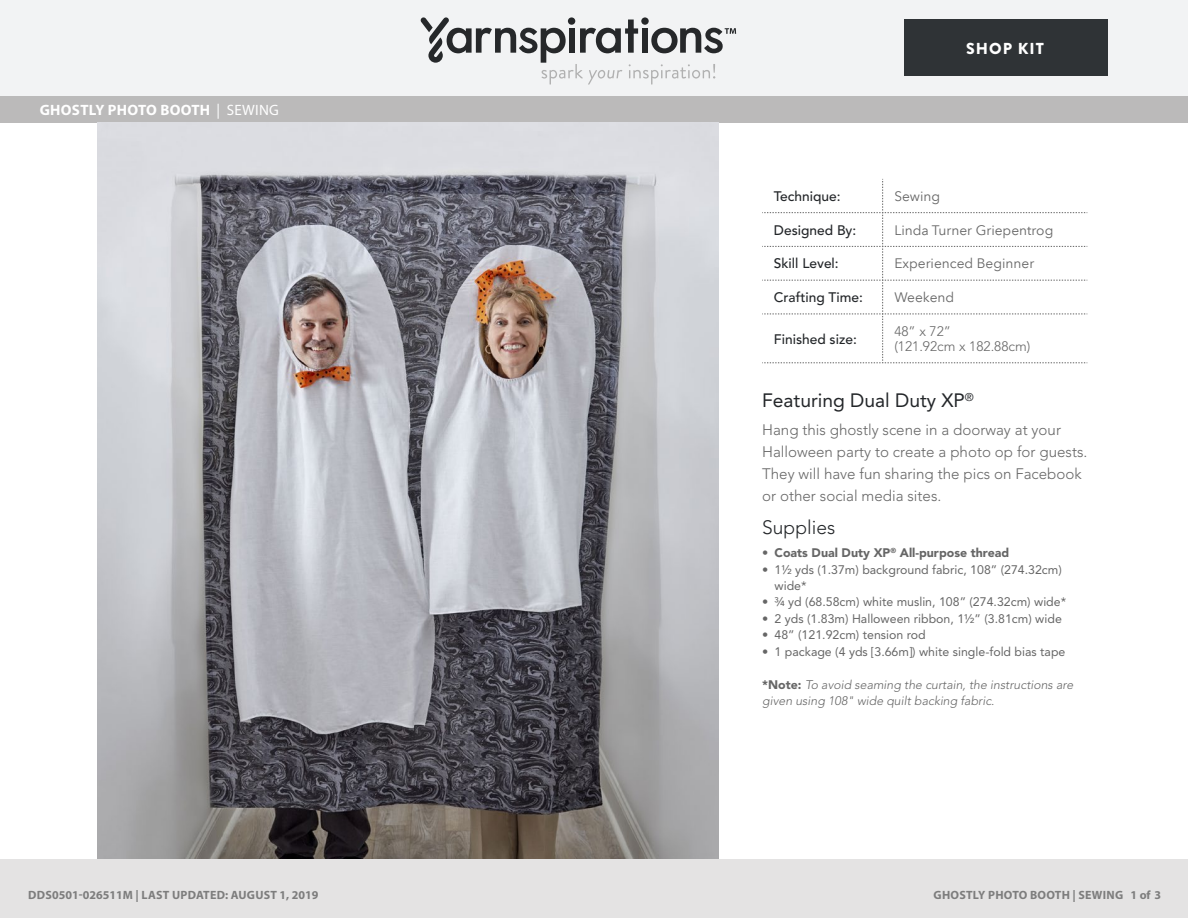
<style>
.page{position:relative;width:1188px;height:918px;background:#fff}
.page>*{position:absolute;margin:0;border:0;box-sizing:border-box;transform-origin:0 0}
.t1{font:19.2px "Avenir LT Std";color:#232629}
.t2{font:300 19.2px "Avenir LT Std";color:#232629}
.t3{font:900 15.9px "Brandon Grotesque";letter-spacing:.065em;color:#fff}
.t4{font:300 15.15px/22px "Avenir LT Std";color:#666}
.Head{font:700 15px "Myriad Pro";letter-spacing:.02em;color:#fff}
.t5{font:500 13.8px "Avenir LT Std";color:#232629}
.t6{font:13.8px "Avenir Next LT Pro";color:#666}
.t7{font:300 13.8px/15.1px "Avenir LT Std";color:#666}
.t8{font:12.3px/16.5px "Avenir LT Std";color:#666}
.t9{font:italic 300 12.3px/16.5px "Avenir LT Std";color:#666}
.t10{font:900 12.3px "Avenir LT Std";color:#666}
.t11{font:700 12px "Myriad Pro";letter-spacing:.02em;color:#7d7d7d}
.s1{font-weight:400}
.s2{font-weight:900}
.s3{font-weight:900;font-style:normal}
</style>
<div class="page">
<div style="left:0;top:0;width:1188px;height:98px;background:#f2f3f4"></div>
<svg style="left:421px;top:17px;width:315px;height:68px"></svg>
<div style="left:904px;top:19px;width:203px;height:57px;background:#2f3336"></div>
<div style="left:0;top:96px;width:1188px;height:27px;background:#bbbaba"></div>
<svg style="left:762px;top:179px;width:326px;height:185px"></svg>
<img style="left:98px;top:123px;width:620px;height:737px">
<div style="left:0;top:860px;width:1188px;height:58px;background:#e4e3e3"></div>
<p class="Head" style="left:40px;top:100px;width:241px">GHOSTLY PHOTO BOOTH <span class="s1">| SEWING</span></p>
<p class="t3" style="left:966px;top:37px;width:79px">SHOP KIT</p>
<p class="t5" style="left:774px;top:188px;width:68px">Technique:</p>
<p class="t6" style="left:894px;top:188px;width:47px">Sewing</p>
<p class="t5" style="left:774px;top:222px;width:84px">Designed By:</p>
<p class="t6" style="left:894px;top:222px;width:161px">Linda Turner Griepentrog</p>
<p class="t5" style="left:774px;top:256px;width:66px">Skill Level:</p>
<p class="t6" style="left:894px;top:255px;width:141px">Experienced Beginner</p>
<p class="t5" style="left:774px;top:289px;width:91px">Crafting Time:</p>
<p class="t6" style="left:894px;top:289px;width:61px">Weekend</p>
<p class="t5" style="left:774px;top:331px;width:84px">Finished size:</p>
<p class="t7" style="left:894px;top:324px;width:138px">48” x 72”<br>(121.92cm x 182.88cm)</p>
<p class="t1" style="left:762px;top:389px;width:213px">Featuring Dual Duty XP<sup>®</sup></p>
<p class="t4" style="left:762px;top:419px;width:327px">Hang this ghostly scene in a doorway at your Halloween party to create a photo op for guests.<br>They will have fun sharing the pics on Facebook or other social media sites.</p>
<p class="t2" style="left:762px;top:516px;width:75px">Supplies</p>
<p class="t10" style="left:762px;top:545px;width:249px">• Coats Dual Duty XP<sup>®</sup> All-purpose thread</p>
<p class="t8" style="left:775px;top:561px;width:289px;text-indent:-12px"><span class="s2">•</span> 1½ yds (1.37m) background fabric, 108” (274.32cm) wide*</p>
<p class="t8" style="left:762px;top:594px;width:306px"><span class="s2">•</span> ¾ yd (68.58cm) white muslin, 108” (274.32cm) wide*</p>
<p class="t8" style="left:762px;top:611px;width:301px"><span class="s2">•</span> 2 yds (1.83m) Halloween ribbon, 1½” (3.81cm) wide</p>
<p class="t8" style="left:762px;top:627px;width:165px"><span class="s2">•</span> 48” (121.92cm) tension rod</p>
<p class="t8" style="left:762px;top:644px;width:305px"><span class="s2">•</span> 1 package (4 yds [3.66m]) white single-fold bias tape</p>
<p class="t9" style="left:762px;top:677px;width:313px"><span class="s3">*Note:</span> To avoid seaming the curtain, the instructions are given using 108" wide quilt backing fabric.</p>
<p class="t11" style="left:28px;top:887px;width:292px">DDS0501-026511M | LAST UPDATED: AUGUST 1, 2019</p>
<p class="t11" style="left:934px;top:887px;width:229px">GHOSTLY PHOTO BOOTH | SEWING 1 of 3</p>
</div>
